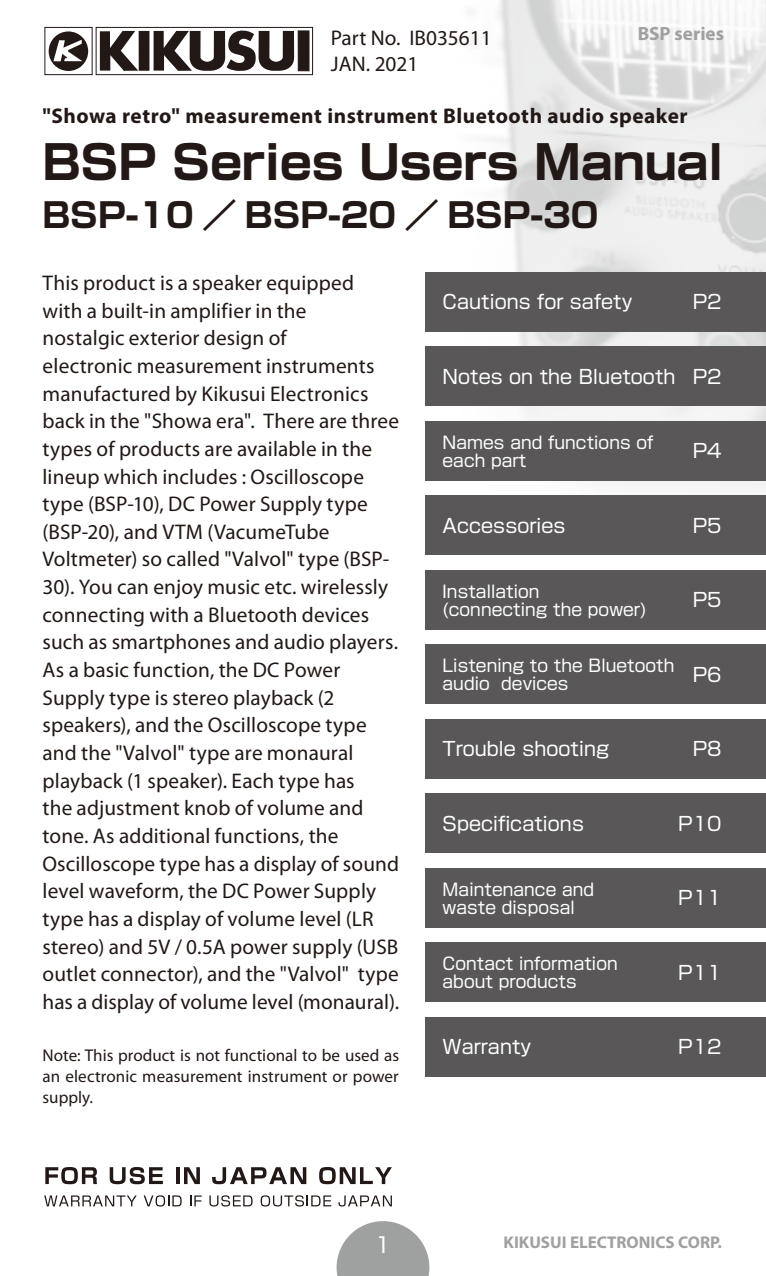
<style>
.page{position:relative;width:766px;height:1276px;background:#fff}
.page>*{position:absolute;margin:0;border:0;box-sizing:border-box;transform-origin:0 0}
.t1{font:700 46.8px "Shin Go";letter-spacing:-.005em;color:#221815}
.t2{font:700 33.9px "Shin Go";color:#221815}
.t3{font:21.3px/27.6px "Myriad Pro";letter-spacing:.005em;color:#221815}
.t4{font:700 21.3px "Myriad Pro";letter-spacing:.025em;color:#221815}
.t5{font:21.3px "Shin Go";color:#fff}
.t6{font:19.2px "Shin Go";color:#fff}
.t7{font:700 19.2px "Myriad Pro";color:#9fa0a0}
.t8{font:17.1px "Shin Go";color:#fff}
.t9{font:17.1px/21.3px "Myriad Pro";letter-spacing:.01em;color:#221815;text-align:justify}
.t10{font:700 17.1px "Myriad Pro";color:#9fa0a0}
</style>
<div class="page">
<img style="left:179px;top:0;width:586px;height:779px">
<div style="left:44px;top:27px;width:48px;height:48px;border:1px solid #221815"></div>
<svg style="left:99px;top:29px;width:212px;height:44px"></svg>
<div style="left:96px;top:27px;width:217px;height:48px;border:1px solid #221815"></div>
<div style="left:49px;top:31px;width:39px;height:40px;background:#221815;border-radius:50%"></div>
<svg style="left:53px;top:40px;width:29px;height:21px"></svg>
<div style="left:139px;top:31px;width:10px;height:40px;background:#221815"></div>
<svg style="left:153px;top:27px;width:141px;height:46px"></svg>
<div style="left:298px;top:31px;width:11px;height:40px;background:#221815"></div>
<div style="left:298px;top:31px;width:11px;height:40px;border:1px solid #221815"></div>
<svg style="left:100px;top:31px;width:38px;height:40px"></svg>
<svg style="left:45px;top:1167px;width:52px;height:17px"></svg>
<svg style="left:110px;top:1167px;width:53px;height:17px"></svg>
<hr style="left:176px;top:1167px;width:3px;height:17px;background:#221815">
<svg style="left:184px;top:1167px;width:16px;height:17px"></svg>
<svg style="left:212px;top:1167px;width:94px;height:17px"></svg>
<svg style="left:319px;top:1167px;width:73px;height:17px"></svg>
<svg style="left:44px;top:1195px;width:93px;height:11px"></svg>
<svg style="left:144px;top:1195px;width:38px;height:11px"></svg>
<svg style="left:190px;top:1195px;width:12px;height:11px"></svg>
<svg style="left:209px;top:1195px;width:43px;height:11px"></svg>
<svg style="left:260px;top:1195px;width:71px;height:11px"></svg>
<svg style="left:338px;top:1195px;width:54px;height:11px"></svg>
<div style="left:425px;top:272px;width:340px;height:60px;background:#595757"></div>
<div style="left:425px;top:570px;width:340px;height:59px;background:#595757"></div>
<div style="left:425px;top:868px;width:340px;height:59px;background:#595757"></div>
<div style="left:425px;top:421px;width:340px;height:60px;background:#595757"></div>
<div style="left:425px;top:719px;width:340px;height:59px;background:#595757"></div>
<div style="left:425px;top:1017px;width:340px;height:59px;background:#595757"></div>
<div style="left:425px;top:347px;width:340px;height:59px;background:#595757"></div>
<div style="left:425px;top:644px;width:340px;height:60px;background:#595757"></div>
<div style="left:425px;top:942px;width:340px;height:60px;background:#595757"></div>
<div style="left:425px;top:496px;width:340px;height:59px;background:#595757"></div>
<div style="left:425px;top:793px;width:340px;height:60px;background:#595757"></div>
<svg style="left:336px;top:1221px;width:93px;height:55px"></svg>
<p class="t3" style="left:331px;top:26px;width:162px;line-height:25.5px">Part No. IB035611<br>JAN. 2021</p>
<p class="t7" style="left:637px;top:23px;width:88px">BSP series</p>
<p class="t4" style="left:43px;top:103px;width:646px">"Showa retro" measurement instrument Bluetooth audio speaker</p>
<h1 class="t1" style="left:43px;top:131px;width:682px">BSP Series Users Manual</h1>
<h2 class="t2" style="left:43px;top:193px;width:557px">BSP-10 ／ BSP-20 ／ BSP-30</h2>
<p class="t3" style="left:43px;top:269px;width:358px">This product is a speaker equipped with a built-in amplifier in the<br>nostalgic exterior design of<br>electronic measurement instruments manufactured by Kikusui Electronics back in the "Showa era". There are three types of products are available in the lineup which includes : Oscilloscope type (BSP-10), DC Power Supply type (BSP-20), and VTM (VacumeTube Voltmeter) so called "Valvol" type (BSP-30). You can enjoy music etc. wirelessly connecting with a Bluetooth devices such as smartphones and audio players.<br>As a basic function, the DC Power Supply type is stereo playback (2 speakers), and the Oscilloscope type and the "Valvol" type are monaural playback (1 speaker). Each type has<br>the adjustment knob of volume and tone. As additional functions, the Oscilloscope type has a display of sound level waveform, the DC Power Supply type has a display of volume level (LR stereo) and 5V / 0.5A power supply (USB outlet connector), and the "Valvol" type has a display of volume level (monaural).</p>
<p class="t9" style="left:43px;top:1044px;width:358px">Note: This product is not functional to be used as an electronic measurement instrument or power supply.</p>
<p class="t6" style="left:442px;top:289px;width:191px">Cautions for safety</p>
<p class="t6" style="left:692px;top:289px;width:31px">P2</p>
<p class="t6" style="left:442px;top:364px;width:281px">Notes on the Bluetooth P2</p>
<p class="t8" style="left:442px;top:431px;width:212px">Names and functions of</p>
<p class="t8" style="left:442px;top:449px;width:85px">each part</p>
<p class="t6" style="left:692px;top:438px;width:31px">P4</p>
<p class="t6" style="left:442px;top:513px;width:124px">Accessories</p>
<p class="t6" style="left:692px;top:513px;width:31px">P5</p>
<p class="t8" style="left:442px;top:580px;width:99px">Installation</p>
<p class="t8" style="left:442px;top:598px;width:205px">(connecting the power)</p>
<p class="t6" style="left:692px;top:587px;width:31px">P5</p>
<p class="t8" style="left:442px;top:654px;width:233px">Listening to the Bluetooth</p>
<p class="t6" style="left:692px;top:661px;width:31px">P6</p>
<p class="t8" style="left:442px;top:672px;width:128px">audio devices</p>
<p class="t6" style="left:442px;top:736px;width:168px">Trouble shooting</p>
<p class="t6" style="left:692px;top:736px;width:31px">P8</p>
<p class="t6" style="left:442px;top:810px;width:143px">Specifications</p>
<p class="t6" style="left:678px;top:810px;width:45px">P10</p>
<p class="t8" style="left:442px;top:878px;width:153px">Maintenance and</p>
<p class="t8" style="left:442px;top:896px;width:134px">waste disposal</p>
<p class="t8" style="left:442px;top:952px;width:177px">Contact information</p>
<p class="t8" style="left:442px;top:970px;width:136px">about products</p>
<p class="t6" style="left:678px;top:885px;width:45px">P11</p>
<p class="t6" style="left:678px;top:959px;width:45px">P11</p>
<p class="t6" style="left:442px;top:1034px;width:90px">Warranty</p>
<p class="t6" style="left:678px;top:1034px;width:45px">P12</p>
<p class="t5" style="left:375px;top:1230px;width:18px">1</p>
<p class="t10" style="left:503px;top:1232px;width:220px">KIKUSUI ELECTRONICS CORP.</p>
</div>
